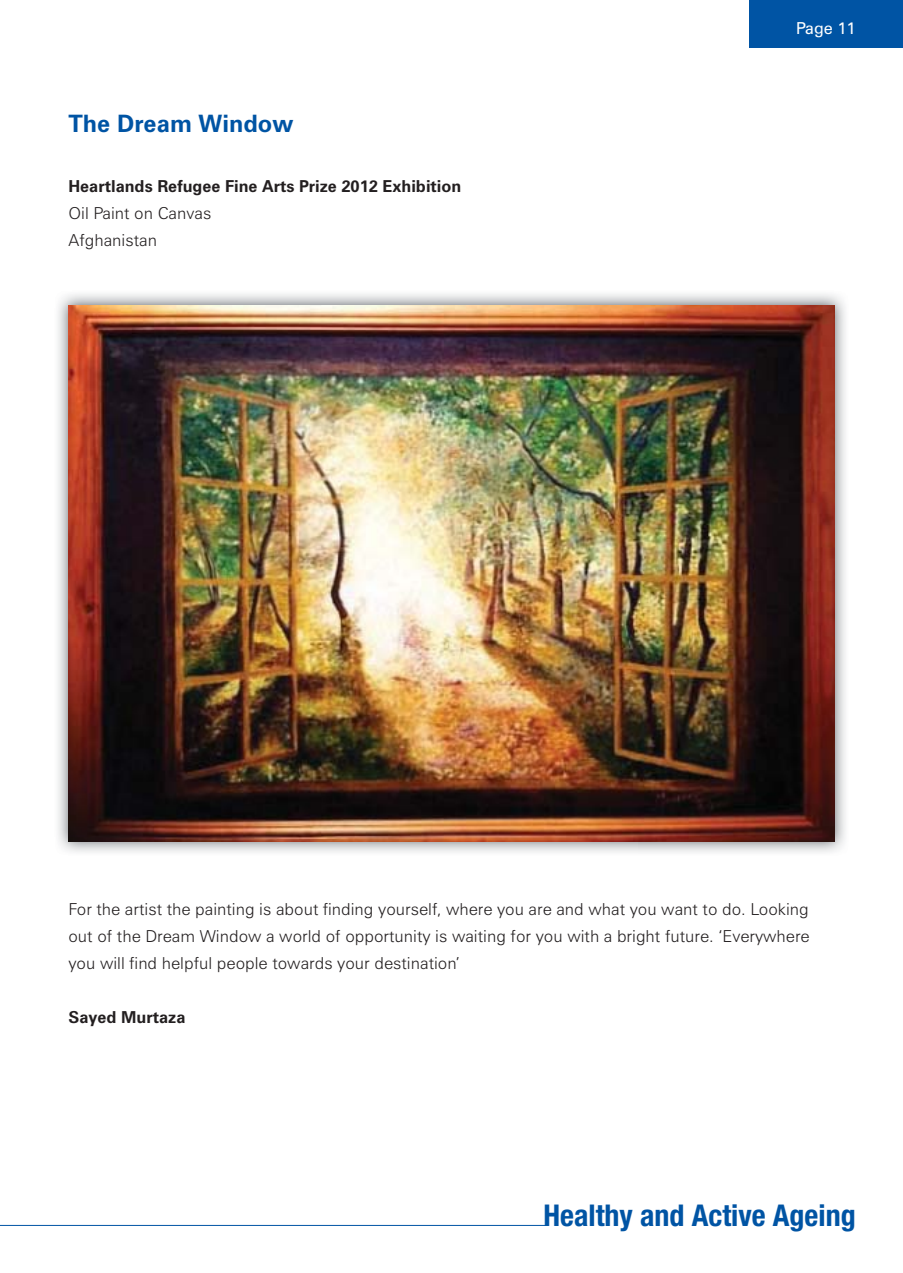
<style>
.page{position:relative;width:903px;height:1273px;background:#fff}
.page>*{position:absolute;margin:0;border:0;box-sizing:border-box;transform-origin:0 0}
.t1{font:700 condensed 30px "Helvetica Neue";color:#0054a4}
.t2{font:700 24px "Zurich BT";color:#0054a4}
.t3{font:300 16.5px/27px "Zurich BT";color:#231f20}
.t4{font:700 16.5px "Zurich BT";color:#231f20}
.t5{font:16.5px "Zurich BT";color:#fff}
</style>
<div class="page">
<hr style="left:0;top:1224px;width:547px;height:1px;background:#0054a4">
<img style="left:58px;top:294px;width:788px;height:559px">
<img style="left:68px;top:305px;width:766px;height:535px">
<div style="left:748px;top:0;width:154px;height:47px;background:#0054a4"></div>
<h2 class="t2" style="left:68px;top:115px;width:226px">The Dream Window</h2>
<p class="t4" style="left:68px;top:180px;width:394px">Heartlands Refugee Fine Arts Prize 2012 Exhibition</p>
<p class="t3" style="left:68px;top:202px;width:144px">Oil Paint on Canvas<br>Afghanistan</p>
<p class="t5" style="left:796px;top:19px;width:61px">Page 11</p>
<p class="t3" style="left:68px;top:897px;width:742px;text-align:justify">For the artist the painting is about finding yourself, where you are and what you want to do. Looking out of the Dream Window a world of opportunity is waiting for you with a bright future. ‘Everywhere you will find helpful people towards your destination’</p>
<p class="t4" style="left:68px;top:1010px;width:118px">Sayed Murtaza</p>
<h1 class="t1" style="left:543px;top:1204px;width:314px">Healthy and Active Ageing</h1>
</div>
